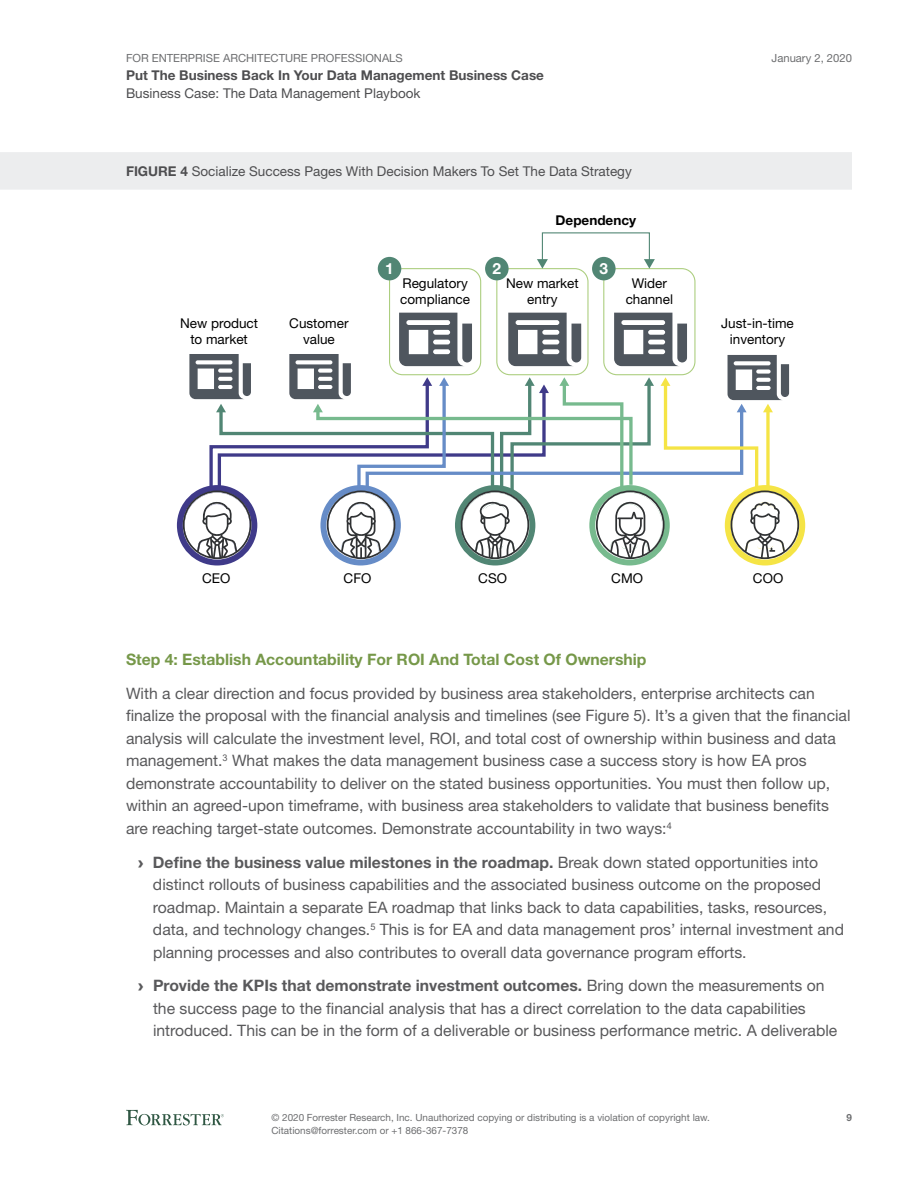
<style>
.page{position:relative;width:918px;height:1188px;background:#fff}
.page>*{position:absolute;margin:0;border:0;box-sizing:border-box;transform-origin:0 0}
.t1{font:15.75px/22.5px "Helvetica Neue LT Std";color:#59595b}
.t2{font:700 15.75px "Helvetica Neue LT Std";color:#769849}
.t3{font:700 15.45px "Helvetica Neue LT Std";color:#fff}
.t4{font:13.5px/16.5px "Helvetica Neue LT Std";color:#000;text-align:center}
.t5{font:13.5px "Helvetica Neue LT Std";color:#4e4e50}
.t6{font:700 13.5px "Helvetica Neue LT Std";color:#4e4e50}
.t7{font:700 13.5px "Helvetica Neue LT Std";color:#000}
.t8{font:11.25px "Helvetica Neue LT Std";color:#6d6e70}
.t9{font:9.9px/12.8px "Helvetica Neue LT Std";color:#6d6e70}
.t10{font:700 9.9px "Helvetica Neue LT Std";color:#6d6e70}
.s1{font-weight:700}
.s2{font-family:"Arial";font-weight:900}
</style>
<div class="page">
<svg style="left:126px;top:1110px;width:98px;height:15px"></svg>
<div style="left:0;top:152px;width:852px;height:38px;background:#ecedee"></div>
<div style="left:389px;top:268px;width:92px;height:107px;border:1px solid #acce7f;border-radius:13px"></div>
<div style="left:378px;top:257px;width:23px;height:23px;background:#518674;border-radius:50%"></div>
<div style="left:496px;top:268px;width:93px;height:107px;border:1px solid #acce7f;border-radius:13px"></div>
<div style="left:485px;top:257px;width:24px;height:23px;background:#518674;border-radius:50%"></div>
<div style="left:603px;top:268px;width:93px;height:107px;border:1px solid #acce7f;border-radius:13px"></div>
<div style="left:592px;top:257px;width:24px;height:23px;background:#518674;border-radius:50%"></div>
<div style="left:542px;top:232px;width:108px;height:29px;border:1px solid #518674"></div>
<svg style="left:537px;top:259px;width:11px;height:10px"></svg>
<svg style="left:644px;top:259px;width:11px;height:10px"></svg>
<div style="left:725px;top:485px;width:80px;height:81px;background:#f5e445;border-radius:50%"></div>
<svg style="left:589px;top:485px;width:81px;height:81px"></svg>
<svg style="left:455px;top:485px;width:80px;height:81px"></svg>
<svg style="left:320px;top:485px;width:81px;height:81px"></svg>
<div style="left:177px;top:485px;width:80px;height:81px;background:#3f3a89;border-radius:50%"></div>
<svg style="left:183px;top:313px;width:616px;height:247px"></svg>
<p class="t8" style="left:126px;top:51px;width:278px">For Enterprise Architecture Professionals</p>
<p class="t6" style="left:126px;top:67px;width:420px">Put The Business Back In Your Data Management Business Case</p>
<p class="t5" style="left:126px;top:85px;width:296px">Business Case: The Data Management Playbook</p>
<p class="t5" style="left:126px;top:163px;width:507px"><span class="s1">FIGURE 4</span> Socialize Success Pages With Decision Makers To Set The Data Strategy</p>
<p class="t3" style="left:385px;top:259px;width:10px">1</p>
<p class="t4" style="left:400px;top:275px;width:71px;text-align:left">Regulatory compliance</p>
<p class="t3" style="left:493px;top:259px;width:10px">2</p>
<p class="t7" style="left:556px;top:212px;width:82px">Dependency</p>
<p class="t3" style="left:600px;top:259px;width:10px">3</p>
<p class="t4" style="left:506px;top:275px;width:74px">New market entry</p>
<p class="t4" style="left:626px;top:275px;width:49px">Wider channel</p>
<p class="t8" style="left:772px;top:51px;width:82px">January 2, 2020</p>
<p class="t4" style="left:180px;top:314px;width:80px">New product to market</p>
<p class="t4" style="left:289px;top:314px;width:61px">Customer value</p>
<p class="t4" style="left:721px;top:314px;width:74px">Just-in-time inventory</p>
<p class="t4" style="left:202px;top:570px;width:30px">CEO</p>
<p class="t4" style="left:344px;top:570px;width:29px">CFO</p>
<p class="t4" style="left:478px;top:570px;width:30px">CSO</p>
<p class="t4" style="left:611px;top:570px;width:33px">CMO</p>
<p class="t4" style="left:753px;top:570px;width:32px">COO</p>
<p class="t2" style="left:126px;top:650px;width:522px">Step 4: Establish Accountability For RO I And Total Cost Of Ownership</p>
<p class="t1" style="left:126px;top:682px;width:726px">With a clear direction and focus provided by business area stakeholders, enterprise architects can finalize the proposal with the financial analysis and timelines (see Figure 5). It’s a given that the financial analysis will calculate the investment level, ROI , and total cost of ownership within business and data management.<sup>3</sup> What makes the data management business case a success story is how EA pros demonstrate accountability to deliver on the stated business opportunities. You must then follow up, within an agreed-upon timeframe, with business area stakeholders to validate that business benefits are reaching target-state outcomes. Demonstrate accountability in two ways:<sup>4</sup></p>
<p class="t1" style="left:153px;top:850px;width:693px;text-indent:-15px"><span class="s2">›</span> <span class="s1">Define the business value milestones in the roadmap.</span> Break down stated opportunities into distinct rollouts of business capabilities and the associated business outcome on the proposed roadmap. Maintain a separate EA roadmap that links back to data capabilities, tasks, resources, data, and technology changes.<sup>5</sup> This is for EA and data management pros’ internal investment and planning processes and also contributes to overall data governance program efforts.</p>
<p class="t1" style="left:153px;top:974px;width:686px;text-indent:-15px"><span class="s2">›</span> <span class="s1">Provide the KPIs that demonstrate investment outcomes.</span> Bring down the measurements on the success page to the financial analysis that has a direct correlation to the data capabilities introduced. This can be in the form of a deliverable or business performance metric. A deliverable</p>
<p class="t9" style="left:272px;top:1111px;width:440px">© 2020 Forrester Research, I nc. Unauthorized copying or distributing is a violation of copyright law.<br>Citations@forrester.com or +1 866-367-7378</p>
<p class="t10" style="left:846px;top:1112px;width:7px">9</p>
</div>
